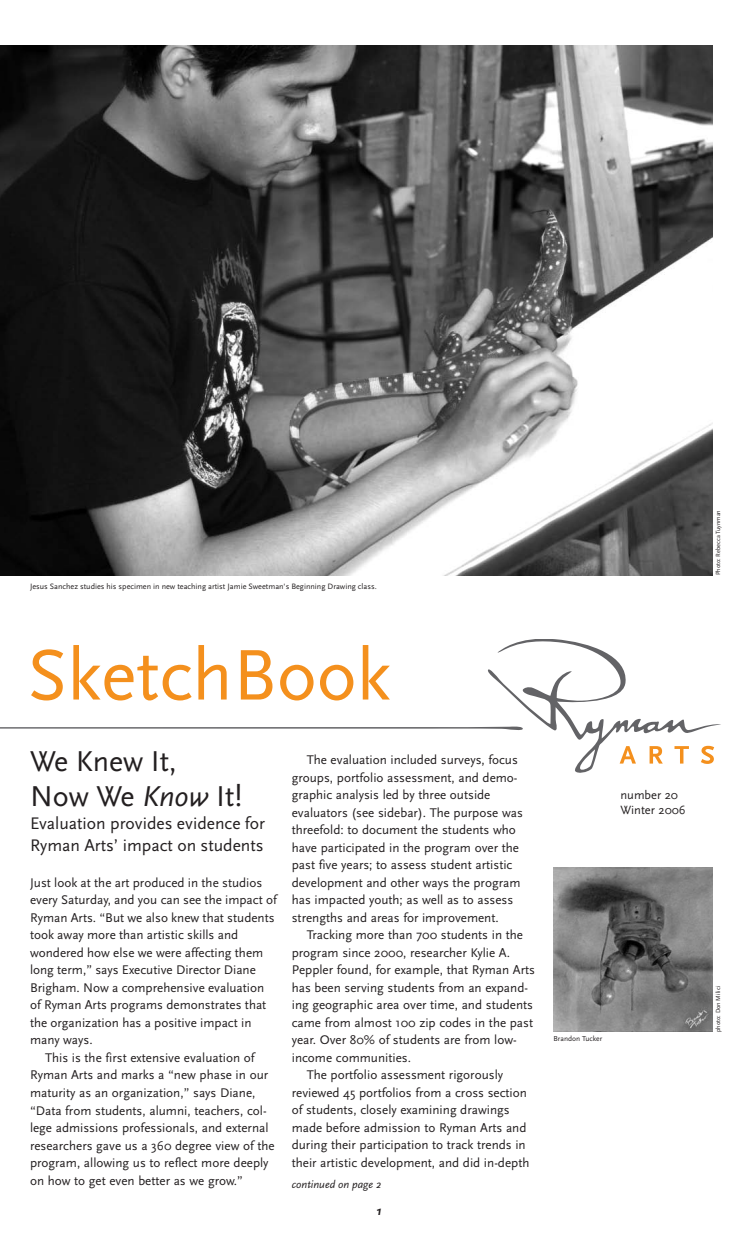
<style>
.page{position:relative;width:743px;height:1238px;background:#fff}
.page>*{position:absolute;margin:0;border:0;box-sizing:border-box;transform-origin:0 0}
.t1{font:74.75px "Scala Sans";color:#f4901d}
.t2{font:30px/35px "Scala Sans";color:#231f20}
.t3{font:17.5px/22.5px "Scala Sans";color:#231f20}
.t4{font:13.12px/17.5px "Scala Sans";color:#231f20}
.t5{font:italic 700 13.12px "Scala Sans";color:#231f20}
.t6{font:12.5px/15px "Scala Sans";color:#231f20}
.t7{font:italic 11.25px "Scala Sans";color:#231f20}
.t8{font:8.12px "Scala Sans";color:#231f20}
.t9{font:7.5px "Scala Sans";color:#231f20}
.t10{font:6.25px "Scala Sans";color:#231f20}
.s1{font-style:italic}
</style>
<div class="page">
<svg style="left:0;top:639px;width:721px;height:133px"></svg>
<img style="left:0;top:45px;width:712px;height:530px">
<img style="left:553px;top:867px;width:159px;height:164px">
<p class="t8" style="left:30px;top:583px;width:348px">Jesus Sanchez studies his specimen in new teaching artist Jamie Sweetman's Beginning Drawing class.</p>
<h1 class="t1" style="left:27px;top:646px;width:365px">SketchBook</h1>
<h2 class="t2" style="left:30px;top:746px;width:214px">We Knew It,<br>Now We <span class="s1">Know</span> It!</h2>
<h3 class="t3" style="left:30px;top:813px;width:236px">Evaluation provides evidence for<br>Ryman Arts’ impact on students</h3>
<p class="t4" style="left:30px;top:875px;width:234px">Just look at the art produced in the studios</p>
<p class="t4" style="left:30px;top:892px;width:248px">every Saturday, and you can see the impact of</p>
<p class="t4" style="left:30px;top:910px;width:246px">Ryman Arts. “But we also knew that students</p>
<p class="t4" style="left:30px;top:927px;width:210px">took away more than artistic skills and</p>
<p class="t4" style="left:30px;top:945px;width:235px">wondered how else we were affecting them</p>
<p class="t4" style="left:30px;top:962px;width:227px">long term,” says Executive Director Diane</p>
<p class="t4" style="left:30px;top:980px;width:236px">Brigham. Now a comprehensive evaluation</p>
<p class="t4" style="left:30px;top:997px;width:238px">of Ryman Arts programs demonstrates that</p>
<p class="t4" style="left:30px;top:1015px;width:223px">the organization has a positive impact in</p>
<p class="t4" style="left:30px;top:1032px;width:64px">many ways.</p>
<p class="t4" style="left:45px;top:1050px;width:211px">This is the first extensive evaluation of</p>
<p class="t4" style="left:30px;top:1067px;width:240px">Ryman Arts and marks a “new phase in our</p>
<p class="t4" style="left:30px;top:1085px;width:227px">maturity as an organization,” says Diane,</p>
<p class="t4" style="left:30px;top:1102px;width:238px">“Data from students, alumni, teachers, col-</p>
<p class="t4" style="left:30px;top:1120px;width:240px">lege admissions professionals, and external</p>
<p class="t4" style="left:30px;top:1137px;width:246px">researchers gave us a 360 degree view of the</p>
<p class="t4" style="left:30px;top:1155px;width:240px">program, allowing us to reflect more deeply</p>
<p class="t4" style="left:30px;top:1172px;width:214px">on how to get even better as we grow.”</p>
<p class="t4" style="left:292px;top:752px;width:233px;text-indent:15px">The evaluation included surveys, focus groups, portfolio assessment, and demo&shy;graphic analysis led by three outside evaluators (see sidebar). The purpose was threefold: to document the students who have participated in the program over the past five years; to assess student artistic development and other ways the program has impacted youth; as well as to assess strengths and areas for improvement.</p>
<p class="t4" style="left:307px;top:927px;width:218px">Tracking more than 700 students in the</p>
<p class="t4" style="left:292px;top:944px;width:220px">program since 2000, researcher Kylie A.</p>
<p class="t4" style="left:292px;top:962px;width:245px">Peppler found, for example, that Ryman Arts</p>
<p class="t4" style="left:292px;top:979px;width:238px">has been serving students from an expand-</p>
<p class="t4" style="left:292px;top:997px;width:243px">ing geographic area over time, and students</p>
<p class="t4" style="left:292px;top:1014px;width:243px">came from almost 100 zip codes in the past</p>
<p class="t4" style="left:292px;top:1032px;width:226px">year. Over 80% of students are from low-</p>
<p class="t4" style="left:292px;top:1049px;width:121px">income communities.</p>
<p class="t4" style="left:307px;top:1067px;width:198px">The portfolio assessment rigorously</p>
<p class="t4" style="left:292px;top:1084px;width:237px">reviewed 45 portfolios from a cross section</p>
<p class="t4" style="left:292px;top:1102px;width:219px">of students, closely examining drawings</p>
<p class="t4" style="left:292px;top:1119px;width:236px">made before admission to Ryman Arts and</p>
<p class="t4" style="left:292px;top:1137px;width:235px">during their participation to track trends in</p>
<p class="t4" style="left:292px;top:1154px;width:239px">their artistic development, and did in-depth</p>
<p class="t7" style="left:292px;top:1180px;width:91px">continued on page 2</p>
<p class="t5" style="left:376px;top:1205px;width:6px">1</p>
<p class="t6" style="left:620px;top:788px;width:67px">number 20<br>Winter 2006</p>
<p class="t9" style="left:553px;top:1035px;width:50px">Brandon Tucker</p>
<p class="t10" style="left:715px;top:575px;width:67px;rotate:-90deg">Photo: Rebecca Tuynman</p>
<p class="t10" style="left:715px;top:1031px;width:48px;rotate:-90deg">photo: Don Milici</p>
</div>
